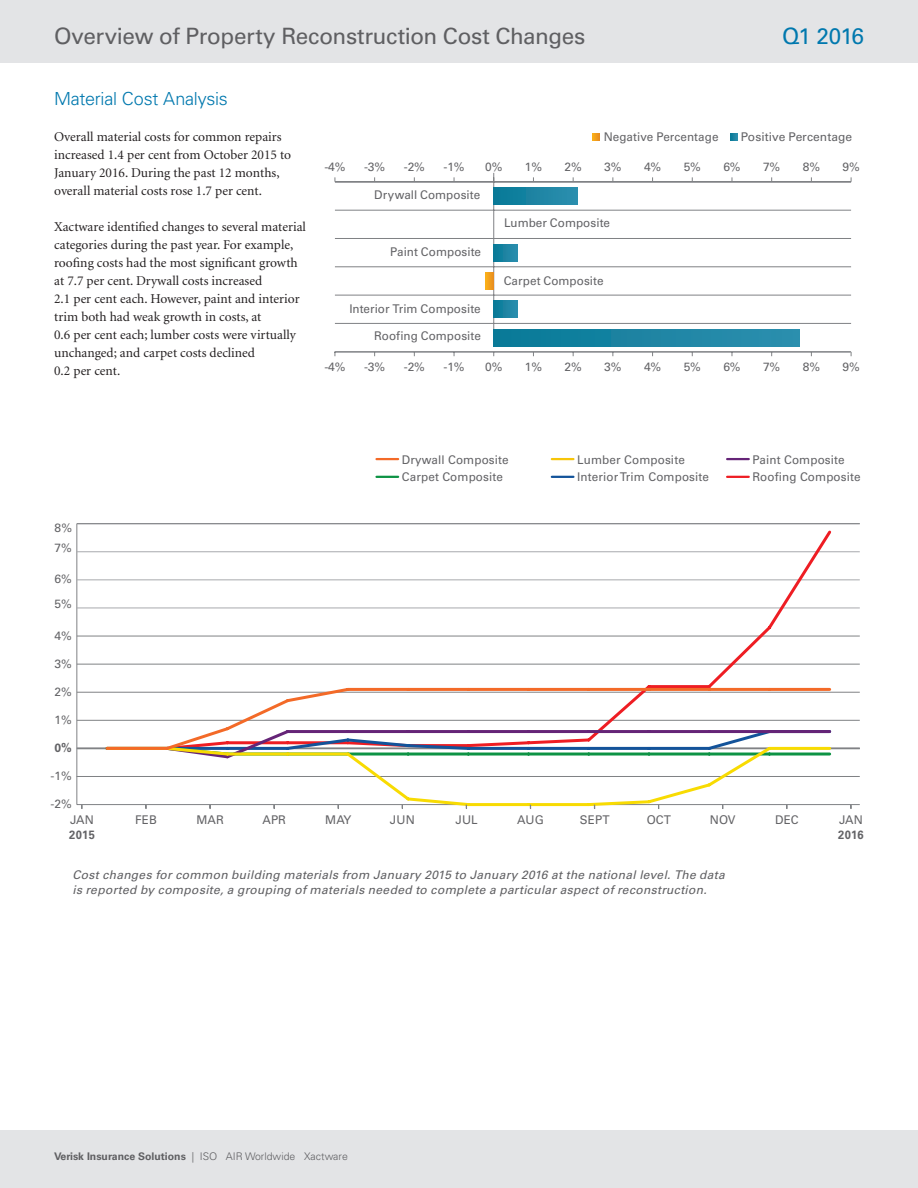
<style>
.page{position:relative;width:918px;height:1188px;background:#fff}
.page>*{position:absolute;margin:0;border:0;box-sizing:border-box;transform-origin:0 0}
.subhead_1{font:22.5px "Univers";letter-spacing:-.015em;color:#5f5f62}
.subhead_1-2{font:22.5px "Univers";letter-spacing:-.045em;color:#0078ae}
.headline_2{font:300 18px "Univers";letter-spacing:-.015em;color:#0078ae}
.Body_1{font:13.5px/18px "Minion";color:#231f20}
.t1{font:12px "Univers";letter-spacing:.01em;color:#636366}
.caption_2{font:italic 12px/15px "Univers";letter-spacing:.025em;color:#5f5f62}
.t2{font:700 12px/14.4px "Univers";letter-spacing:.025em;color:#636366;scale:.92 1}
.t3{font:700 12px "Univers";letter-spacing:.025em;color:#636366}
.t4{font:700 10.5px "Univers";color:#5f5f62}
.s1{font-weight:400}
.s2{font-weight:300}
</style>
<div class="page">
<div style="left:0;top:1130px;width:918px;height:58px;background:#e3e4e6"></div>
<div style="left:0;top:0;width:918px;height:63px;background:#e3e4e6"></div>
<hr style="left:76px;top:524px;width:1px;height:281px;background:#808285">
<hr style="left:77px;top:804px;width:783px;height:1px;background:#808285">
<hr style="left:77px;top:776px;width:783px;height:1px;background:#808285">
<hr style="left:77px;top:748px;width:783px;height:1px;background:#808285">
<hr style="left:77px;top:720px;width:783px;height:1px;background:#808285">
<hr style="left:77px;top:692px;width:783px;height:1px;background:#808285">
<hr style="left:77px;top:664px;width:783px;height:1px;background:#808285">
<hr style="left:77px;top:636px;width:783px;height:1px;background:#808285">
<hr style="left:77px;top:608px;width:783px;height:1px;background:#a8a9ad">
<hr style="left:77px;top:579px;width:783px;height:1px;background:#a8a9ad">
<hr style="left:77px;top:551px;width:783px;height:1px;background:#a8a9ad">
<hr style="left:77px;top:523px;width:783px;height:1px;background:#808285">
<svg style="left:164px;top:530px;width:670px;height:220px"></svg>
<svg style="left:104px;top:686px;width:729px;height:42px"></svg>
<svg style="left:104px;top:728px;width:729px;height:81px"></svg>
<hr style="left:377px;top:458px;width:21px;height:2px;background:#f36a28">
<hr style="left:552px;top:458px;width:21px;height:2px;background:#f7c509">
<hr style="left:727px;top:458px;width:22px;height:2px;background:#652477">
<hr style="left:377px;top:476px;width:21px;height:2px;background:#0d9344">
<hr style="left:552px;top:476px;width:21px;height:2px;background:#13539a">
<hr style="left:727px;top:476px;width:22px;height:2px;background:#ee1d23">
<svg style="left:593px;top:133px;width:6px;height:8px"></svg>
<svg style="left:730px;top:133px;width:7px;height:8px"></svg>
<hr style="left:334px;top:352px;width:516px;height:1px;background:#808285">
<hr style="left:493px;top:173px;width:1px;height:170px;background:#808285">
<hr style="left:335px;top:351px;width:516px;height:1px;background:#808285">
<hr style="left:335px;top:323px;width:516px;height:1px;background:#808285">
<hr style="left:335px;top:295px;width:516px;height:1px;background:#808285">
<hr style="left:335px;top:266px;width:516px;height:1px;background:#808285">
<hr style="left:335px;top:238px;width:516px;height:1px;background:#808285">
<hr style="left:335px;top:210px;width:516px;height:1px;background:#808285">
<hr style="left:335px;top:181px;width:516px;height:1px;background:#808285">
<div style="left:494px;top:188px;width:83px;height:17px;background:linear-gradient(to right,#077997,#2e8faf)"></div>
<svg style="left:494px;top:216px;width:1px;height:17px"></svg>
<div style="left:494px;top:244px;width:24px;height:17px;background:linear-gradient(to right,#077a97,#2c8ead)"></div>
<div style="left:486px;top:272px;width:8px;height:17px;background:#f09d1c"></div>
<div style="left:494px;top:301px;width:24px;height:17px;background:linear-gradient(to right,#077a97,#2c8ead)"></div>
<div style="left:494px;top:329px;width:305px;height:17px;background:linear-gradient(to right,#077997,#2e8faf)"></div>
<p class="subhead_1" style="left:54px;top:23px;width:533px">Overview of Property Reconstruction Cost Changes</p>
<p class="subhead_1-2" style="left:782px;top:23px;width:83px">Q1 2016</p>
<p class="headline_2" style="left:54px;top:88px;width:175px">Material Cost Analysis</p>
<p class="Body_1" style="left:54px;top:128px;width:239px">Overall material costs for common repairs increased 1.4 per cent from October 2015 to January 2016. During the past 12 months, overall material costs rose 1.7 per cent.</p>
<p class="Body_1" style="left:54px;top:218px;width:253px">Xactware identified changes to several material categories during the past year. For example, roofing costs had the most significant growth at 7.7 per cent. Drywall costs increased<br>2.1 per cent each. However, paint and interior trim both had weak growth in costs, at<br>0.6 per cent each; lumber costs were virtually unchanged; and carpet costs declined<br>0.2 per cent.</p>
<p class="t1" style="left:604px;top:130px;width:116px">Negative Percentage</p>
<p class="t1" style="left:741px;top:130px;width:113px">Positive Percentage</p>
<p class="t1" style="left:324px;top:159px;width:22px">-4%</p>
<p class="t1" style="left:364px;top:159px;width:22px">-3%</p>
<p class="t1" style="left:404px;top:159px;width:22px">-2%</p>
<p class="t1" style="left:444px;top:159px;width:22px">-1%</p>
<p class="t1" style="left:485px;top:159px;width:19px">0%</p>
<p class="t1" style="left:525px;top:159px;width:19px">1%</p>
<p class="t1" style="left:565px;top:159px;width:19px">2%</p>
<p class="t1" style="left:604px;top:159px;width:19px">3%</p>
<p class="t1" style="left:644px;top:159px;width:19px">4%</p>
<p class="t1" style="left:684px;top:159px;width:19px">5%</p>
<p class="t1" style="left:723px;top:159px;width:19px">6%</p>
<p class="t1" style="left:763px;top:159px;width:19px">7%</p>
<p class="t1" style="left:803px;top:159px;width:19px">8%</p>
<p class="t1" style="left:843px;top:159px;width:19px">9%</p>
<p class="t1" style="left:374px;top:188px;width:108px">Drywall Composite</p>
<p class="t1" style="left:390px;top:245px;width:92px">Paint Composite</p>
<p class="t1" style="left:349px;top:302px;width:133px">Interior Trim Composite</p>
<p class="t1" style="left:374px;top:329px;width:108px">Roofing Composite</p>
<p class="t1" style="left:504px;top:216px;width:108px">Lumber Composite</p>
<p class="t1" style="left:504px;top:274px;width:101px">Carpet Composite</p>
<p class="t1" style="left:324px;top:359px;width:22px">-4%</p>
<p class="t1" style="left:364px;top:359px;width:22px">-3%</p>
<p class="t1" style="left:404px;top:359px;width:22px">-2%</p>
<p class="t1" style="left:444px;top:359px;width:22px">-1%</p>
<p class="t1" style="left:485px;top:359px;width:19px">0%</p>
<p class="t1" style="left:525px;top:359px;width:19px">1%</p>
<p class="t1" style="left:565px;top:359px;width:19px">2%</p>
<p class="t1" style="left:604px;top:359px;width:19px">3%</p>
<p class="t1" style="left:644px;top:359px;width:19px">4%</p>
<p class="t1" style="left:684px;top:359px;width:19px">5%</p>
<p class="t1" style="left:723px;top:359px;width:19px">6%</p>
<p class="t1" style="left:763px;top:359px;width:19px">7%</p>
<p class="t1" style="left:803px;top:359px;width:19px">8%</p>
<p class="t1" style="left:843px;top:359px;width:19px">9%</p>
<p class="t1" style="left:55px;top:520px;width:19px">8%</p>
<p class="t1" style="left:55px;top:541px;width:19px">7%</p>
<p class="t1" style="left:55px;top:572px;width:19px">6%</p>
<p class="t1" style="left:55px;top:597px;width:19px">5%</p>
<p class="t1" style="left:55px;top:628px;width:19px">4%</p>
<p class="t1" style="left:55px;top:656px;width:19px">3%</p>
<p class="t1" style="left:55px;top:684px;width:19px">2%</p>
<p class="t1" style="left:55px;top:712px;width:19px">1%</p>
<p class="t3" style="left:55px;top:741px;width:19px">0%</p>
<p class="t1" style="left:50px;top:769px;width:23px">-1%</p>
<p class="t1" style="left:50px;top:797px;width:23px">-2%</p>
<p class="t1" style="left:402px;top:452px;width:108px">Drywall Composite</p>
<p class="t1" style="left:577px;top:452px;width:109px">Lumber Composite</p>
<p class="t1" style="left:753px;top:452px;width:94px">Paint Composite</p>
<p class="t1" style="left:402px;top:470px;width:103px">Carpet Composite</p>
<p class="t1" style="left:577px;top:470px;width:133px">Interior Trim Composite</p>
<p class="t1" style="left:753px;top:470px;width:110px">Roofing Composite</p>
<p class="t1" style="left:430px;top:456px;width:19px">1%</p>
<p class="t1" style="left:481px;top:456px;width:19px">2%</p>
<p class="t1" style="left:584px;top:456px;width:19px">4%</p>
<p class="t1" style="left:636px;top:456px;width:19px">5%</p>
<p class="t1" style="left:739px;top:456px;width:19px">7%</p>
<p class="t1" style="left:791px;top:456px;width:19px">8%</p>
<p class="t1" style="left:842px;top:456px;width:19px">9%</p>
<p class="t1" style="left:135px;top:813px;width:23px">FEB</p>
<p class="t1" style="left:196px;top:813px;width:29px">MAR</p>
<p class="t1" style="left:262px;top:813px;width:25px">APR</p>
<p class="t1" style="left:325px;top:813px;width:28px">MAY</p>
<p class="t1" style="left:390px;top:813px;width:26px">JUN</p>
<p class="t1" style="left:455px;top:813px;width:24px">JUL</p>
<p class="t1" style="left:517px;top:813px;width:28px">AUG</p>
<p class="t1" style="left:70px;top:813px;width:25px">JAN</p>
<p class="t1" style="left:580px;top:813px;width:31px">SEPT</p>
<p class="t1" style="left:647px;top:813px;width:26px">OCT</p>
<p class="t1" style="left:710px;top:813px;width:27px">NOV</p>
<p class="t2" style="left:69px;top:827px;width:29px">2015</p>
<p class="caption_2" style="left:72px;top:867px;width:654px">Cost changes for common building materials from January 2015 to January 2016 at the national level. The data is reported by composite, a grouping of materials needed to complete a particular aspect of reconstruction.</p>
<p class="t1" style="left:775px;top:813px;width:25px">DEC</p>
<p class="t2" style="left:838px;top:813px;width:29px"><span class="s1">JAN<br></span>2016</p>
<p class="t4" style="left:54px;top:1150px;width:295px">Verisk Insurance Solutions <span class="s2">| ISO AIR Worldwide Xactware</span></p>
</div>
